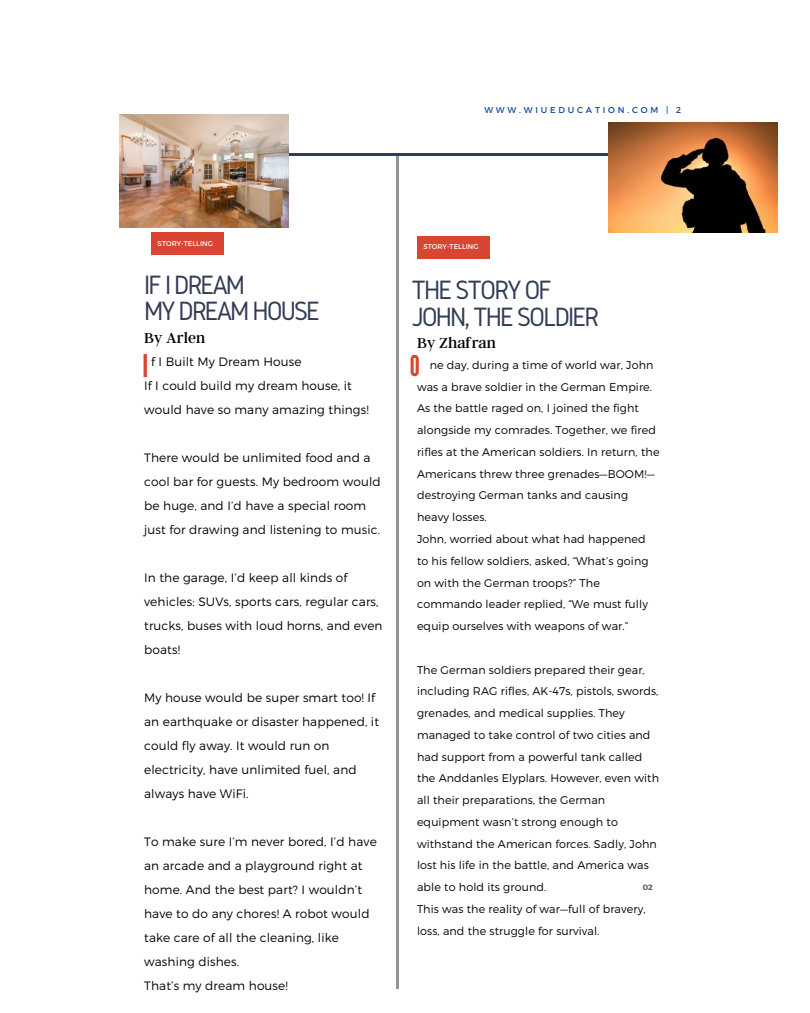
<style>
.page{position:relative;width:810px;height:1013px;background:#fff}
.page>*{position:absolute;margin:0;border:0;box-sizing:border-box;transform-origin:0 0}
.t1{font:31.2px "League Gothic";color:#d84633}
.t2{font:28.5px "League Gothic";color:#d84633}
.t3{font:27.5px/26.3px "Gidole";letter-spacing:-.07em;color:#313c55}
.t4{font:16px "Argent CF";color:#000}
.t5{font:300 12.1px/24px "Montserrat";letter-spacing:.01em;color:#000}
.t6{font:300 11.1px/21.8px "Montserrat";letter-spacing:.01em;color:#000}
.t7{font:8.5px "Montserrat";letter-spacing:.33em;color:#0d449e}
.t8{font:700 7.8px "Montserrat";color:#5f5f5f}
.t9{font:6.9px "Montserrat";letter-spacing:.01em;color:#fff}
</style>
<div class="page">
<hr style="left:135px;top:154px;width:557px;height:2px;background:#313c55">
<hr style="left:396px;top:156px;width:3px;height:832px;background:#919597">
<div style="left:151px;top:232px;width:72px;height:23px;background:#d84633"></div>
<div style="left:417px;top:236px;width:72px;height:23px;background:#d84633"></div>
<img style="left:119px;top:115px;width:169px;height:112px">
<img style="left:608px;top:123px;width:169px;height:109px">
<p class="t9" style="left:158px;top:239px;width:57px">STORY-TELLING</p>
<h3 class="t3" style="left:144px;top:271px;width:178px">IF I DREAM<br>MY DREAM HOUSE</h3>
<h3 class="t4" style="left:144px;top:327px;width:63px">By Arlen</h3>
<p class="t7" style="left:484px;top:104px;width:198px">WWW.WIUEDUCATION.COM | 2</p>
<p class="t9" style="left:423px;top:242px;width:57px">STORY-TELLING</p>
<h3 class="t3" style="left:411px;top:277px;width:189px">THE STORY OF<br>JOHN, THE SOLDIER</h3>
<h3 class="t4" style="left:417px;top:332px;width:81px">By Zhafran</h3>
<h1 class="t1" style="left:143px;top:348px;width:7px">I</h1>
<h2 class="t2" style="left:410px;top:349px;width:12px">O</h2>
<p class="t5" style="left:144px;top:349px;width:226px;text-indent:7px">f I Built My Dream House<br>If I could build my dream house, it would have so many amazing things!</p>
<p class="t5" style="left:144px;top:445px;width:238px">There would be unlimited food and a cool bar for guests. My bedroom would be huge, and I’d have a special room just for drawing and listening to music.</p>
<p class="t5" style="left:144px;top:565px;width:240px">In the garage, I’d keep all kinds of vehicles: SUVs, sports cars, regular cars, trucks, buses with loud horns, and even boats!</p>
<p class="t5" style="left:144px;top:685px;width:236px">My house would be super smart too! If an earthquake or disaster happened, it could fly away. It would run on electricity, have unlimited fuel, and always have WiFi.</p>
<p class="t5" style="left:144px;top:829px;width:234px">To make sure I’m never bored, I’d have an arcade and a playground right at home. And the best part? I wouldn’t have to do any chores! A robot would take care of all the cleaning, like washing dishes.<br>That’s my dream house!</p>
<p class="t6" style="left:417px;top:353px;width:244px;text-indent:13px">ne day, during a time of world war, John was a brave soldier in the German Empire.<br>As the battle raged on, I joined the fight alongside my comrades. Together, we fired rifles at the American soldiers. In return, the Americans threw three grenades—BOOM!— destroying German tanks and causing heavy losses.<br>John, worried about what had happened to his fellow soldiers, asked, “What’s going on with the German troops?” The commando leader replied, “We must fully equip ourselves with weapons of war.”</p>
<p class="t6" style="left:417px;top:658px;width:244px">The German soldiers prepared their gear, including RAG rifles, AK-47s, pistols, swords, grenades, and medical supplies. They managed to take control of two cities and had support from a powerful tank called the Anddanles Elyplars. However, even with all their preparations, the German equipment wasn’t strong enough to withstand the American forces. Sadly, John lost his life in the battle, and America was able to hold its ground.<br>This was the reality of war—full of bravery, loss, and the struggle for survival.</p>
<p class="t8" style="left:643px;top:882px;width:12px">02</p>
</div>
